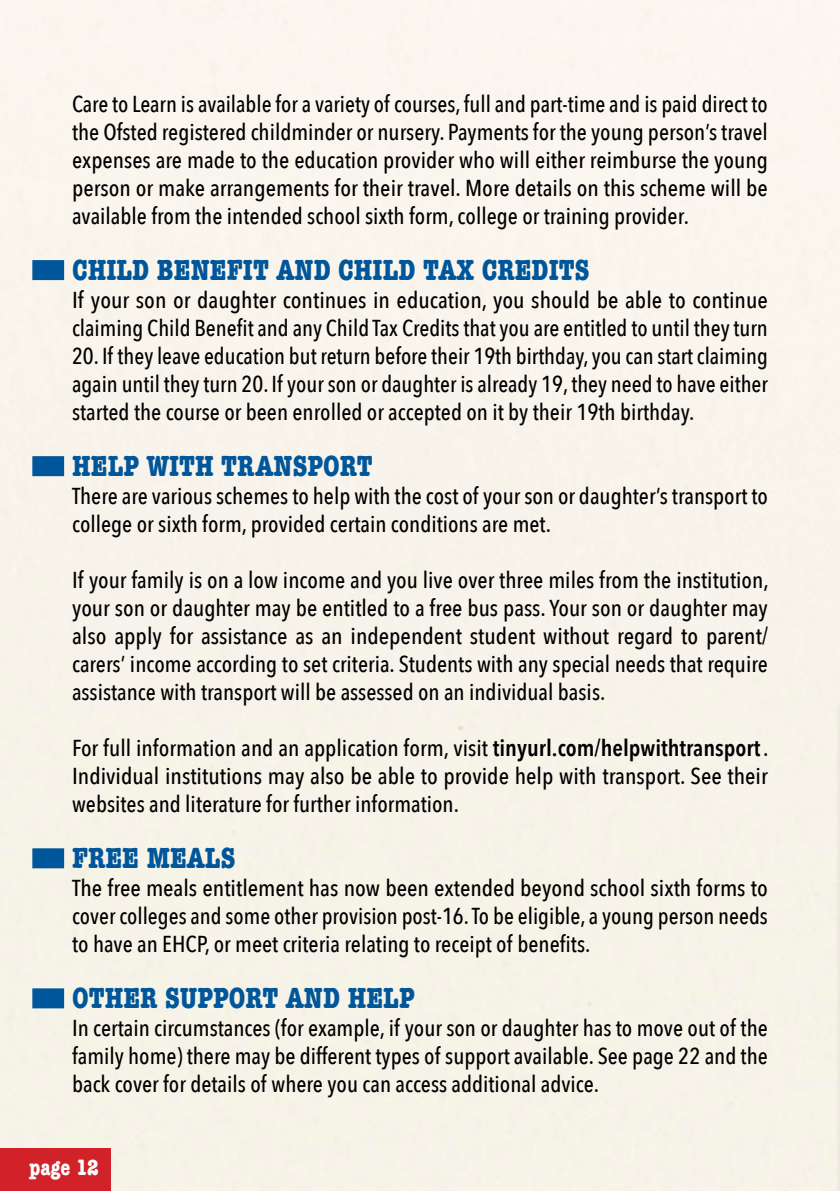
<style>
.page{position:relative;width:840px;height:1191px;background:#fff}
.page>*{position:absolute;margin:0;border:0;box-sizing:border-box;transform-origin:0 0}
.Subheadings{font:700 condensed 30px "American Typewriter";color:#00569a}
._1_-_Body_text{font:500 23px/28px "Avenir Next Condensed";color:#000;text-align:justify}
.t1{font:700 condensed 23px "American Typewriter";color:#fff}
.s1{font-weight:600}
</style>
<div class="page">
<div style="left:0;top:0;width:839px;height:1191px;background:#f7f4ea"></div>
<div style="left:0;top:1148px;width:110px;height:43px;background:#d22229"></div>
<div style="left:32px;top:260px;width:32px;height:20px;background:#00569a"></div>
<div style="left:32px;top:456px;width:32px;height:20px;background:#00569a"></div>
<div style="left:32px;top:848px;width:32px;height:20px;background:#00569a"></div>
<div style="left:32px;top:988px;width:32px;height:20px;background:#00569a"></div>
<svg style="left:839px;top:700px;width:1px;height:491px"></svg>
<div style="left:831px;top:691px;width:8px;height:500px;background:#f6f2e7"></div>
<p class="_1_-_Body_text" style="left:72px;top:90px;width:697px">Care to Learn is available for a variety of courses, full and part-time and is paid direct to the Ofsted registered childminder or nursery. Payments for the young person’s travel expenses are made to the education provider who will either reimburse the young person or make arrangements for their travel. More details on this scheme will be available from the intended school sixth form, college or training provider.</p>
<p class="Subheadings" style="left:72px;top:246px;width:518px">CHILD BENEFIT AND CHILD TAX CREDITS</p>
<p class="_1_-_Body_text" style="left:72px;top:286px;width:697px">If your son or daughter continues in education, you should be able to continue claiming Child Benefit and any Child Tax Credits that you are entitled to until they turn</p>
<p class="_1_-_Body_text" style="left:72px;top:342px;width:697px">20. If they leave education but return before their 19th birthday, you can start claiming again until they turn 20. If your son or daughter is already 19, they need to have either started the course or been enrolled or accepted on it by their 19th birthday.</p>
<p class="Subheadings" style="left:72px;top:442px;width:302px">HELP WITH TRANSPORT</p>
<p class="_1_-_Body_text" style="left:72px;top:482px;width:697px">There are various schemes to help with the cost of your son or daughter’s transport to college or sixth form, provided certain conditions are met.</p>
<p class="_1_-_Body_text" style="left:72px;top:566px;width:697px">If your family is on a low income and you live over three miles from the institution, your son or daughter may be entitled to a free bus pass. Your son or daughter may also apply for assistance as an independent student without regard to parent/ carers’ income according to set criteria. Students with any special needs that require assistance with transport will be assessed on an individual basis.</p>
<p class="_1_-_Body_text" style="left:72px;top:734px;width:697px">For full information and an application form, visit <span class="s1">tinyurl.com/helpwithtransport</span>.<br>Individual institutions may also be able to provide help with transport. See their websites and literature for further information.</p>
<p class="Subheadings" style="left:72px;top:834px;width:165px">FREE MEALS</p>
<p class="_1_-_Body_text" style="left:72px;top:874px;width:697px">The free meals entitlement has now been extended beyond school sixth forms to cover colleges and some other provision post-16. To be eligible, a young person needs to have an EHCP, or meet criteria relating to receipt of benefits.</p>
<p class="Subheadings" style="left:72px;top:974px;width:344px">OTHER SUPPORT AND HELP</p>
<p class="_1_-_Body_text" style="left:72px;top:1014px;width:697px">In certain circumstances (for example, if your son or daughter has to move out of the family home) there may be different types of support available. See page 22 and the back cover for details of where you can access additional advice.</p>
<p class="t1" style="left:30px;top:1149px;width:71px">page 12</p>
</div>
